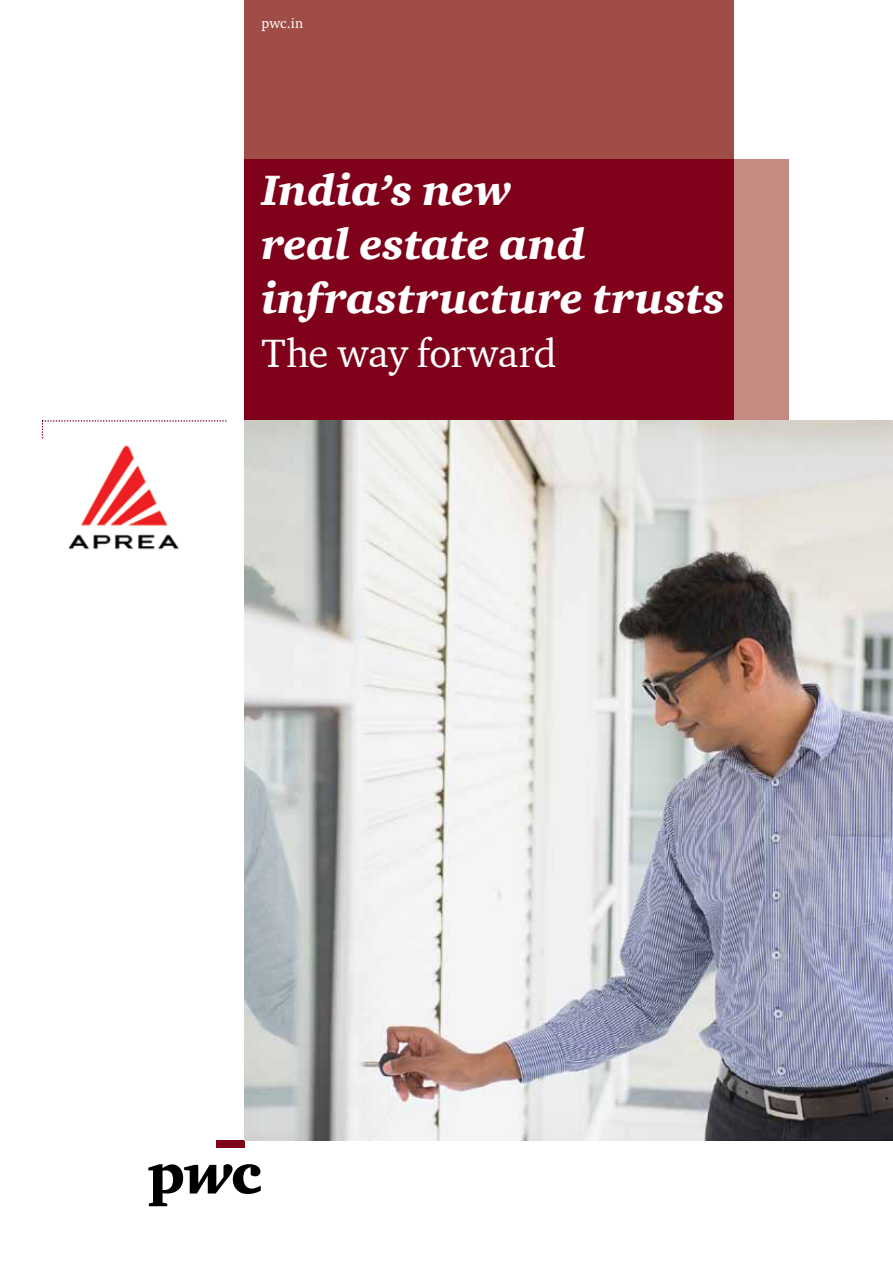
<style>
.page{position:relative;width:893px;height:1263px;background:#fff}
.page>*{position:absolute;margin:0;border:0;box-sizing:border-box;transform-origin:0 0}
.t1{font:italic 900 43.5px/54px "ITC Charter Com";letter-spacing:.005em;color:#fff}
.t2{font:40.5px "ITC Charter Com";letter-spacing:-.01em;color:#fff}
.t3{font:14.25px "ITC Charter Com";color:#fff}
</style>
<div class="page">
<div style="left:216px;top:1141px;width:28px;height:7px;background:#80021a"></div>
<svg style="left:148px;top:1164px;width:113px;height:42px"></svg>
<div style="left:244px;top:159px;width:545px;height:982px;background:#c48b82"></div>
<div style="left:244px;top:0;width:489px;height:1141px;background:#a04d47"></div>
<div style="left:244px;top:159px;width:489px;height:982px;background:#80021a"></div>
<svg style="left:42px;top:420px;width:185px;height:18px"></svg>
<img style="left:244px;top:421px;width:649px;height:720px">
<img style="left:68px;top:445px;width:111px;height:105px">
<p class="t3" style="left:261px;top:14px;width:43px">pwc.in</p>
<p class="t1" style="left:261px;top:163px;width:465px">India’s new<br>real estate and infrastructure trusts</p>
<p class="t2" style="left:261px;top:329px;width:297px">The way forward</p>
</div>
